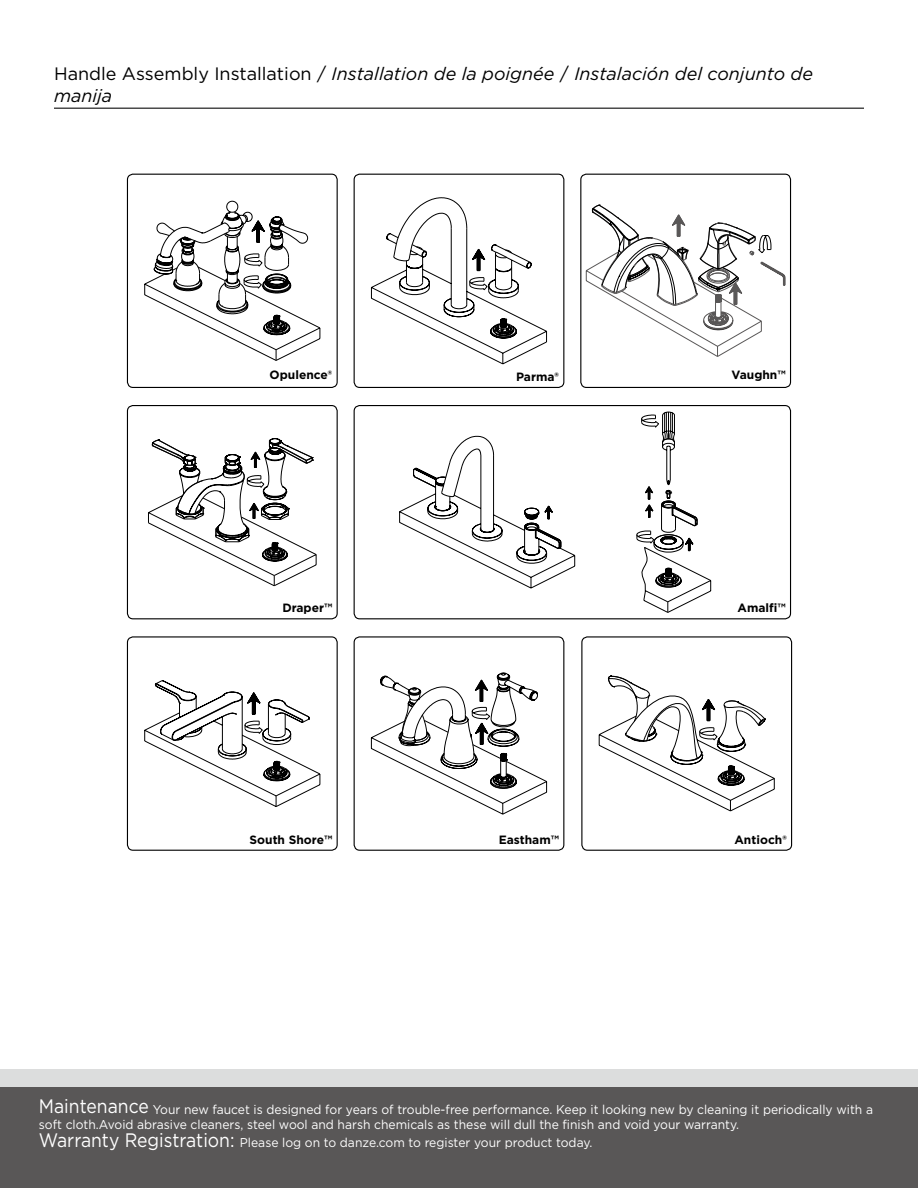
<style>
.page{position:relative;width:918px;height:1188px;background:#fff}
.page>*{position:absolute;margin:0;border:0;box-sizing:border-box;transform-origin:0 0}
.t1{font:italic 18px/21.6px "Gotham";color:#000}
.t2{font:12.75px/14.5px "Gotham";color:#fff;scale:.95 1}
.t3{font:700 12px "Gotham";color:#000}
.s1{font-style:normal}
.s2{font-size:19.5px}
</style>
<div class="page">
<div style="left:0;top:1070px;width:918px;height:118px;background:#dcdddd"></div>
<div style="left:0;top:1087px;width:918px;height:101px;background:#595757"></div>
<hr style="left:54px;top:108px;width:810px;height:1px;background:#000">
<svg style="left:144px;top:201px;width:176px;height:160px"></svg>
<div style="left:127px;top:174px;width:211px;height:214px;border:1px solid #000;border-radius:6px"></div>
<svg style="left:148px;top:438px;width:169px;height:148px"></svg>
<div style="left:127px;top:405px;width:211px;height:214px;border:1px solid #000;border-radius:6px"></div>
<svg style="left:636px;top:412px;width:75px;height:201px"></svg>
<svg style="left:371px;top:673px;width:176px;height:142px"></svg>
<div style="left:354px;top:636px;width:210px;height:215px;border:1px solid #000;border-radius:6px"></div>
<svg style="left:371px;top:197px;width:176px;height:167px"></svg>
<div style="left:354px;top:174px;width:210px;height:214px;border:1px solid #000;border-radius:6px"></div>
<svg style="left:399px;top:436px;width:176px;height:152px"></svg>
<div style="left:354px;top:405px;width:437px;height:214px;border:1px solid #000;border-radius:6px"></div>
<svg style="left:586px;top:205px;width:200px;height:152px"></svg>
<div style="left:580px;top:174px;width:211px;height:214px;border:1px solid #000;border-radius:6px"></div>
<svg style="left:144px;top:680px;width:176px;height:127px"></svg>
<div style="left:127px;top:636px;width:211px;height:215px;border:1px solid #000;border-radius:6px"></div>
<svg style="left:599px;top:676px;width:176px;height:135px"></svg>
<div style="left:581px;top:636px;width:211px;height:215px;border:1px solid #000;border-radius:6px"></div>
<h1 class="t1" style="left:54px;top:63px;width:761px"><span class="s1">Handle Assembly Installation /</span> Installation de la poignée <span class="s1">/</span> Instalación del conjunto de manija</h1>
<p class="t3" style="left:270px;top:366px;width:64px">Opulence®</p>
<p class="t3" style="left:282px;top:600px;width:51px">Draper™</p>
<p class="t3" style="left:516px;top:369px;width:44px">Parma®</p>
<p class="t3" style="left:732px;top:366px;width:56px">Vaughn™</p>
<p class="t3" style="left:738px;top:600px;width:50px">Amalfi™</p>
<p class="t3" style="left:250px;top:832px;width:84px">South Shore™</p>
<p class="t3" style="left:499px;top:832px;width:62px">Eastham™</p>
<p class="t3" style="left:734px;top:832px;width:54px">Antioch®</p>
<p class="t2" style="left:39px;top:1102px;width:880px"><span class="s2">Maintenance</span> Your new faucet is designed for years of trouble-free performance. Keep it looking new by cleaning it periodically with a soft cloth.Avoid abrasive cleaners, steel wool and harsh chemicals as these will dull the finish and void your warranty.</p>
<p class="t2" style="left:39px;top:1135px;width:584px"><span class="s2">Warranty Registration:</span> Please log on to danze.com to register your product today.</p>
</div>
